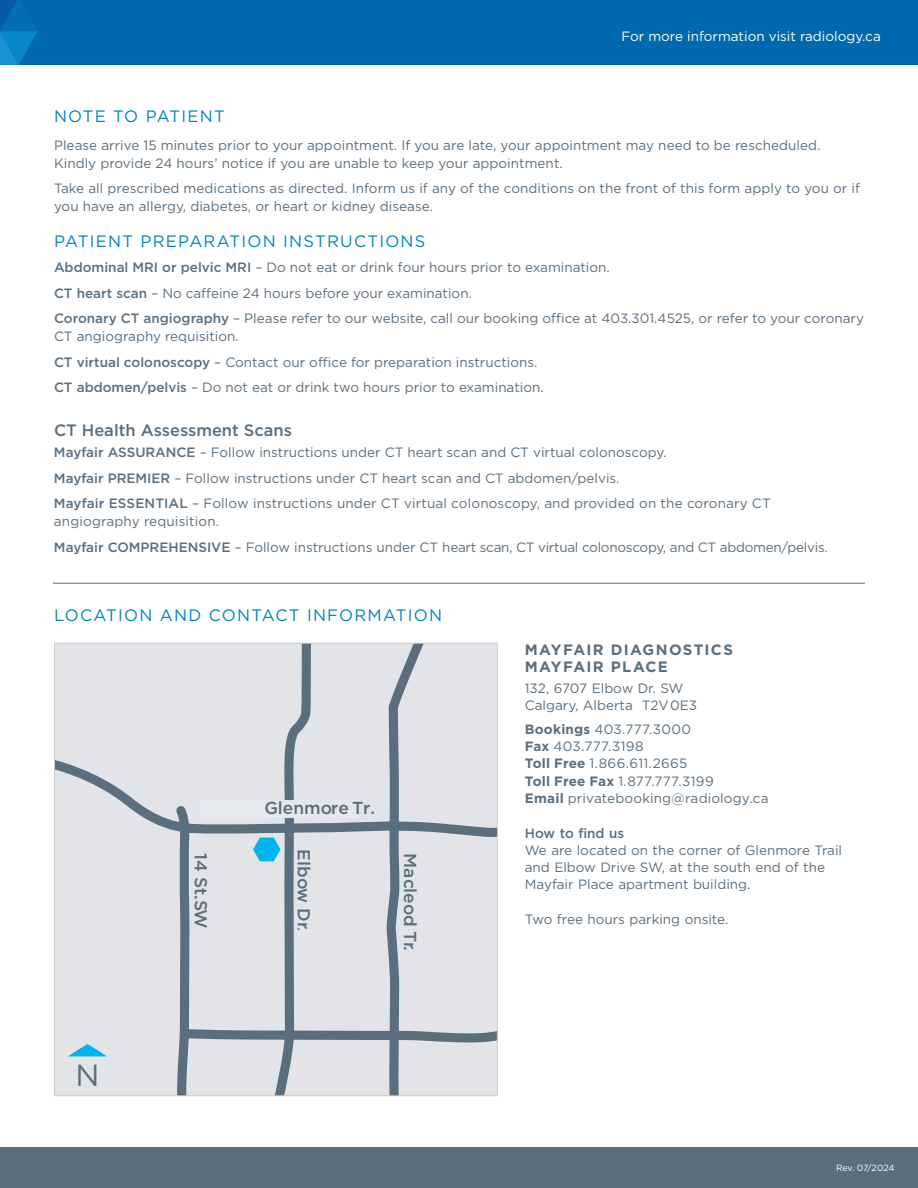
<style>
.page{position:relative;width:918px;height:1188px;background:#fff}
.page>*{position:absolute;margin:0;border:0;box-sizing:border-box;transform-origin:0 0}
.t1{font:30.45px "Gotham";color:#5a6e7e}
.t2{font:500 17.4px "Gotham";color:#5a6e7e}
.t3{font:16.5px "Gotham";letter-spacing:.075em;color:#0082bd}
.t4{font:500 16.5px "Gotham";color:#5a6e7e}
.t5{font:700 15px/17.2px "Gotham";letter-spacing:.085em;color:#5a6e7e}
.t6{font:13.5px/25.5px "Gotham";color:#5a6e7e}
.t7{font:13.5px "Gotham";color:#fff}
.t8{font:500 13.5px "Gotham";color:#5a6e7e}
.t9{font:9px "Gotham";letter-spacing:-.02em;color:#fff}
.s1{font-weight:500}
.s2{font-weight:400}
.s3{font-weight:700}
</style>
<div class="page">
<div style="left:0;top:1148px;width:918px;height:40px;background:#5a6e7e"></div>
<svg style="left:56px;top:645px;width:440px;height:449px;background:#d6d9dd"></svg>
<svg style="left:68px;top:1044px;width:39px;height:12px"></svg>
<div style="left:199px;top:800px;width:158px;height:17px;background:#e5e8ec"></div>
<svg style="left:253px;top:838px;width:28px;height:23px"></svg>
<hr style="left:53px;top:583px;width:812px;height:1px;background:#5a6e7e">
<div style="left:0;top:0;width:918px;height:65px;background:#0068ac"></div>
<svg style="left:0;top:0;width:38px;height:65px"></svg>
<p class="t7" style="left:622px;top:28px;width:261px">For more information visit radiology.ca</p>
<p class="t3" style="left:54px;top:106px;width:172px">NOTE TO PATIENT</p>
<p class="t6" style="left:54px;top:136px;width:768px;line-height:18px">Please arrive 15 minutes prior to your appointment. If you are late, your appointment may need to be rescheduled.<br>Kindly provide 24 hours’ notice if you are unable to keep your appointment.</p>
<p class="t6" style="left:54px;top:179px;width:808px;line-height:18px">Take all prescribed medications as directed. Inform us if any of the conditions on the front of this form apply to you or if you have an allergy, diabetes, or heart or kidney disease.</p>
<p class="t3" style="left:54px;top:230px;width:373px">PATIENT PREPARATION INSTRUCTIONS</p>
<p class="t6" style="left:54px;top:254px;width:812px"><span class="s1">Abdominal MRI or pelvic MRI</span> – Do not eat or drink four hours prior to examination.<br><span class="s1">CT heart scan</span> – No caffeine 24 hours before your examination.<br><span class="s1">Coronary CT angiography</span> – Please refer to our website, call our booking office at 403.301.4525, or refer to your coronary</p>
<p class="t6" style="left:54px;top:324px;width:491px">CT angiography requisition.<br><span class="s1">CT virtual colonoscopy</span> – Contact our office for preparation instructions.<br><span class="s1">CT abdomen/pelvis</span> – Do not eat or drink two hours prior to examination.</p>
<p class="t4" style="left:54px;top:419px;width:240px">CT Health Assessment Scans</p>
<p class="t6" style="left:54px;top:440px;width:718px"><span class="s1">Mayfair ASSURANCE</span> – Follow instructions under CT heart scan and CT virtual colonoscopy.<br><span class="s1">Mayfair PREMIER</span> – Follow instructions under CT heart scan and CT abdomen/pelvis.<br><span class="s1">Mayfair ESSENTIAL</span> – Follow instructions under CT virtual colonoscopy, and provided on the coronary CT</p>
<p class="t6" style="left:54px;top:509px;width:775px">angiography requisition.<br><span class="s1">Mayfair COMPREHENSIVE</span> – Follow instructions under CT heart scan, CT virtual colonoscopy, and CT abdomen/pelvis.</p>
<p class="t3" style="left:54px;top:604px;width:390px">LOCATION AND CONTACT INFORMATION</p>
<p class="t2" style="left:264px;top:796px;width:112px">Glenmore Tr.</p>
<h1 class="t1" style="left:76px;top:1056px;width:26px">N</h1>
<p class="t2" style="left:316px;top:849px;width:84px;rotate:90deg">Elbow Dr<span class="s2">.</span></p>
<p class="t2" style="left:212px;top:853px;width:77px;rotate:90deg">14 St.SW</p>
<p class="t2" style="left:422px;top:853px;width:99px;rotate:90deg">Macleod Tr.</p>
<p class="t5" style="left:525px;top:641px;width:210px">MAYFAIR DIAGNOSTICS<br>MAYFAIR PLACE</p>
<p class="t6" style="left:525px;top:679px;width:174px;line-height:17.2px">132, 6707 Elbow Dr. SW<br>Calgary, Alberta T2V0E3</p>
<p class="t6" style="left:525px;top:720px;width:245px;line-height:17.2px"><span class="s3">Bookings</span> 403.777.3000<br><span class="s3">Fax</span> 403.777.3198<br><span class="s3">Toll Free</span> 1.866.611.2665<br><span class="s3">Toll Free Fax</span> 1.877.777.3199<br><span class="s3">Email</span> privatebooking@radiology.ca</p>
<p class="t8" style="left:525px;top:824px;width:101px">How to find us</p>
<p class="t6" style="left:525px;top:841px;width:319px;line-height:17.2px">We are located on the corner of Glenmore Trail and Elbow Drive SW, at the south end of the<br>Mayfair Place apartment building.</p>
<p class="t6" style="left:525px;top:906px;width:205px">Two free hours parking onsite.</p>
<p class="t9" style="left:836px;top:1162px;width:60px">Rev. 07/2024</p>
</div>
